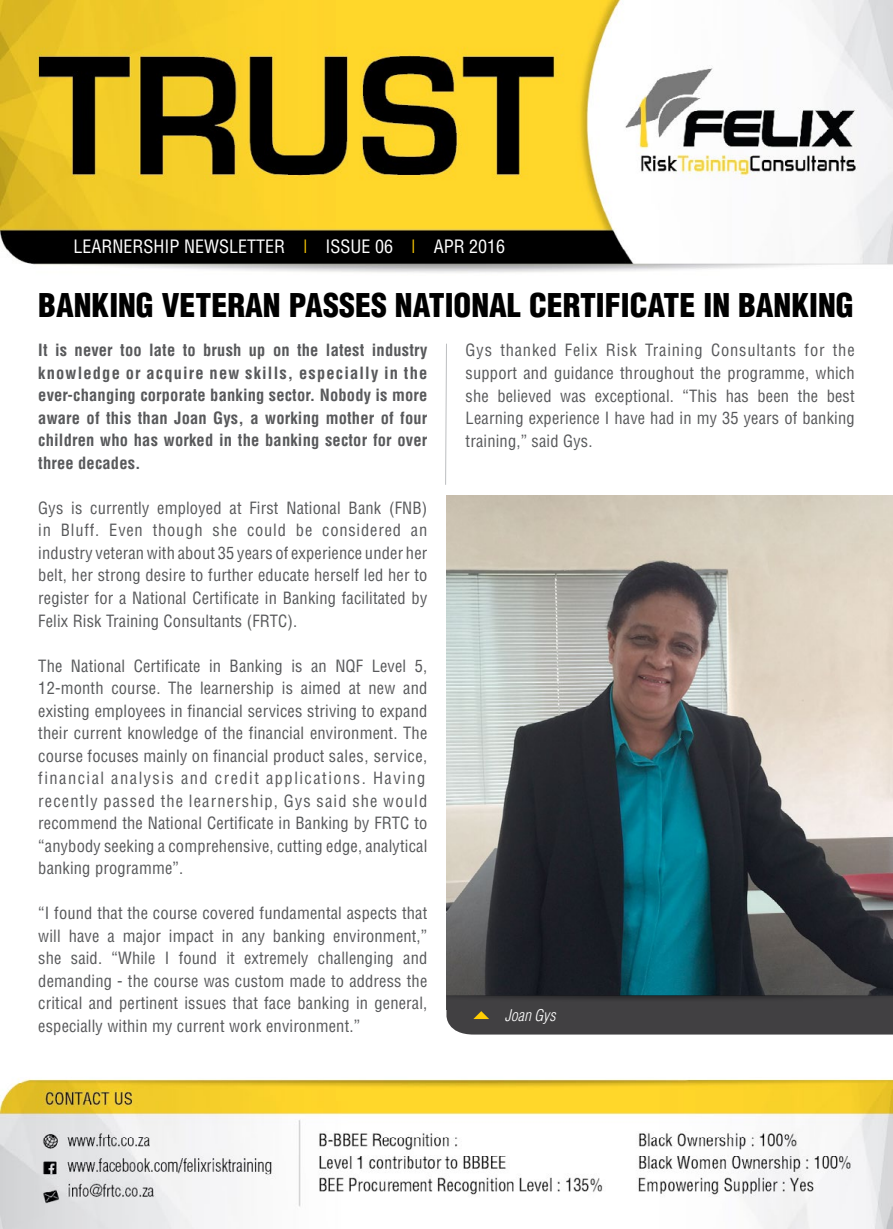
<style>
.page{position:relative;width:893px;height:1229px;background:#fff}
.page>*{position:absolute;margin:0;border:0;box-sizing:border-box;transform-origin:0 0}
.t1{font:900 condensed 31.95px "Helvetica CE";color:#000}
.t2{font:condensed 18px "Helvetica CE";color:#fff}
.t3{font:condensed 16.5px/22.5px "Helvetica CE";letter-spacing:.01em;color:#58595b;text-align:justify}
.t4{font:700 condensed 16.5px/22.5px "Helvetica CE";letter-spacing:.01em;color:#58595b;text-align:justify}
.t5{font:italic 300 condensed 15.75px "Helvetica CE";color:#fff}
.s1{color:#ffcd03}
</style>
<div class="page">
<img style="left:0;top:0;width:893px;height:273px">
<img style="left:0;top:1078px;width:893px;height:151px">
<img style="left:446px;top:495px;width:447px;height:500px">
<svg style="left:445px;top:343px;width:2px;height:142px"></svg>
<svg style="left:446px;top:995px;width:447px;height:39px"></svg>
<p class="t2" style="left:74px;top:236px;width:433px">LEARNERSHIP NEWSLETTER <span class="s1">|</span> ISSUE 06 <span class="s1">|</span> APR 2016</p>
<h1 class="t1" style="left:38px;top:286px;width:817px">BANKING VETERAN PASSES NATIONAL CERTIFICATE IN BANKING</h1>
<p class="t4" style="left:38px;top:339px;width:391px">It is never too late to brush up on the latest industry knowledge or acquire new skills, especially in the ever-changing corporate banking sector. Nobody is more aware of this than Joan Gys, a working mother of four children who has worked in the banking sector for over three decades.</p>
<p class="t3" style="left:38px;top:497px;width:391px">Gys is currently employed at First National Bank (FNB) in Bluff. Even though she could be considered an industry veteran with about 35 years of experience under her belt, her strong desire to further educate herself led her to register for a National Certificate in Banking facilitated by Felix Risk Training Consultants (FRTC).</p>
<p class="t3" style="left:38px;top:654px;width:391px;text-align:left">The National Certificate in Banking is an NQF Level 5, 12-month course. The learnership is aimed at new and existing employees in financial services striving to expand their current knowledge of the financial environment. The course focuses mainly on financial product sales, service, financial analysis and credit applications. Having recently passed the learnership, Gys said she would recommend the National Certificate in Banking by FRTC to “anybody seeking a comprehensive, cutting edge, analytical banking programme”.</p>
<p class="t3" style="left:38px;top:902px;width:391px">“I found that the course covered fundamental aspects that will have a major impact in any banking environment,” she said. “While I found it extremely challenging and demanding - the course was custom made to address the critical and pertinent issues that face banking in general, especially within my current work environment.”</p>
<p class="t3" style="left:466px;top:339px;width:391px">Gys thanked Felix Risk Training Consultants for the support and guidance throughout the programme, which she believed was exceptional. “This has been the best Learning experience I have had in my 35 years of banking training,” said Gys.</p>
<p class="t5" style="left:505px;top:1006px;width:52px">Joan Gys</p>
</div>
